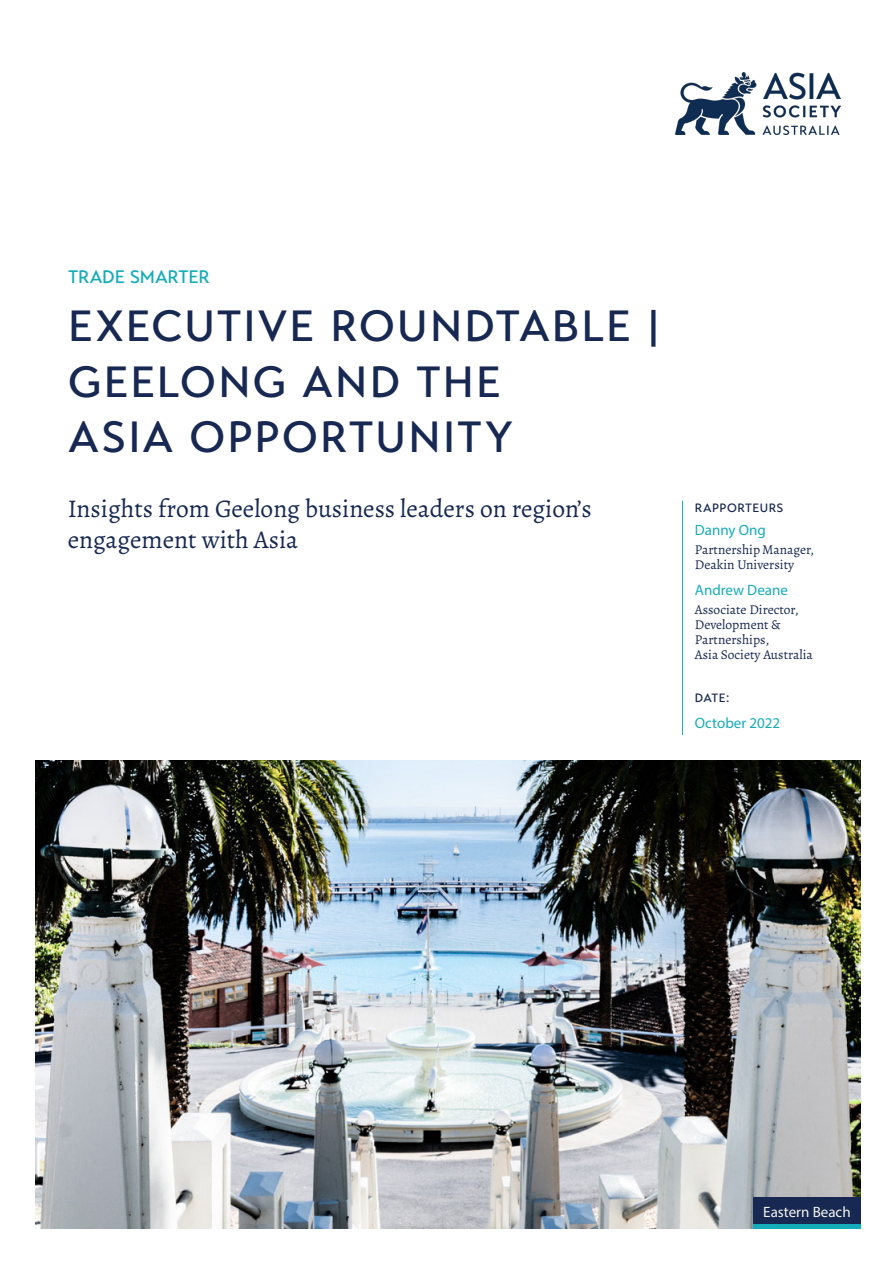
<style>
.page{position:relative;width:893px;height:1263px;background:#fff}
.page>*{position:absolute;margin:0;border:0;box-sizing:border-box;transform-origin:0 0}
.Front_Cover_Document_Title{font:500 43.5px "Transat Text";letter-spacing:.045em;color:#172953}
.Front_cover_body{font:25.5px/31.5px "Alegreya";color:#172953}
.Front_Cover_intro_para{font:500 18px "Transat Text";letter-spacing:-.01em;color:#15acba}
.Convenors_Names__coloured{font:15px "Myriad Pro";color:#15acba}
.Front_cover_date{font:15px "Myriad Pro";color:#f5f4ed}
.Convenors_Names__coloured-2{font:13.5px/15px "Alegreya";color:#172953}
.t1{font:500 12px "Transat Text";letter-spacing:.035em;color:#172953}
</style>
<div class="page">
<img style="left:36px;top:760px;width:825px;height:469px">
<div style="left:753px;top:1197px;width:108px;height:32px;background:#172953"></div>
<hr style="left:682px;top:500px;width:1px;height:235px;background:#15acba">
<hr style="left:753px;top:1225px;width:108px;height:4px;background:#15acba">
<img style="left:676px;top:72px;width:165px;height:63px">
<p class="Front_Cover_intro_para" style="left:68px;top:266px;width:143px">TRADE SMARTER</p>
<p class="Front_Cover_Document_Title" style="left:68px;top:300px;width:593px">EXECUTIVE ROUNDTABLE |</p>
<p class="Front_Cover_Document_Title" style="left:68px;top:355px;width:435px">GEELONG AND THE</p>
<p class="Front_Cover_Document_Title" style="left:68px;top:411px;width:446px">ASIA OPPORTUNITY</p>
<p class="Front_cover_body" style="left:68px;top:493px;width:526px">Insights from Geelong business leaders on region’s engagement with Asia</p>
<p class="t1" style="left:695px;top:501px;width:90px">RAPPORTEURS</p>
<p class="Convenors_Names__coloured" style="left:695px;top:520px;width:72px">Danny Ong</p>
<p class="Convenors_Names__coloured-2" style="left:695px;top:542px;width:121px">Partnership Manager,<br>Deakin University</p>
<p class="Convenors_Names__coloured" style="left:695px;top:580px;width:95px">Andrew Deane</p>
<p class="Convenors_Names__coloured-2" style="left:695px;top:602px;width:119px">Associate Director,<br>Development &amp;<br>Partnerships,<br>Asia Society Australia</p>
<p class="t1" style="left:695px;top:690px;width:36px">DATE:</p>
<p class="Convenors_Names__coloured" style="left:695px;top:713px;width:87px">October 2022</p>
<p class="Front_cover_date" style="left:763px;top:1203px;width:89px">Eastern Beach</p>
</div>
